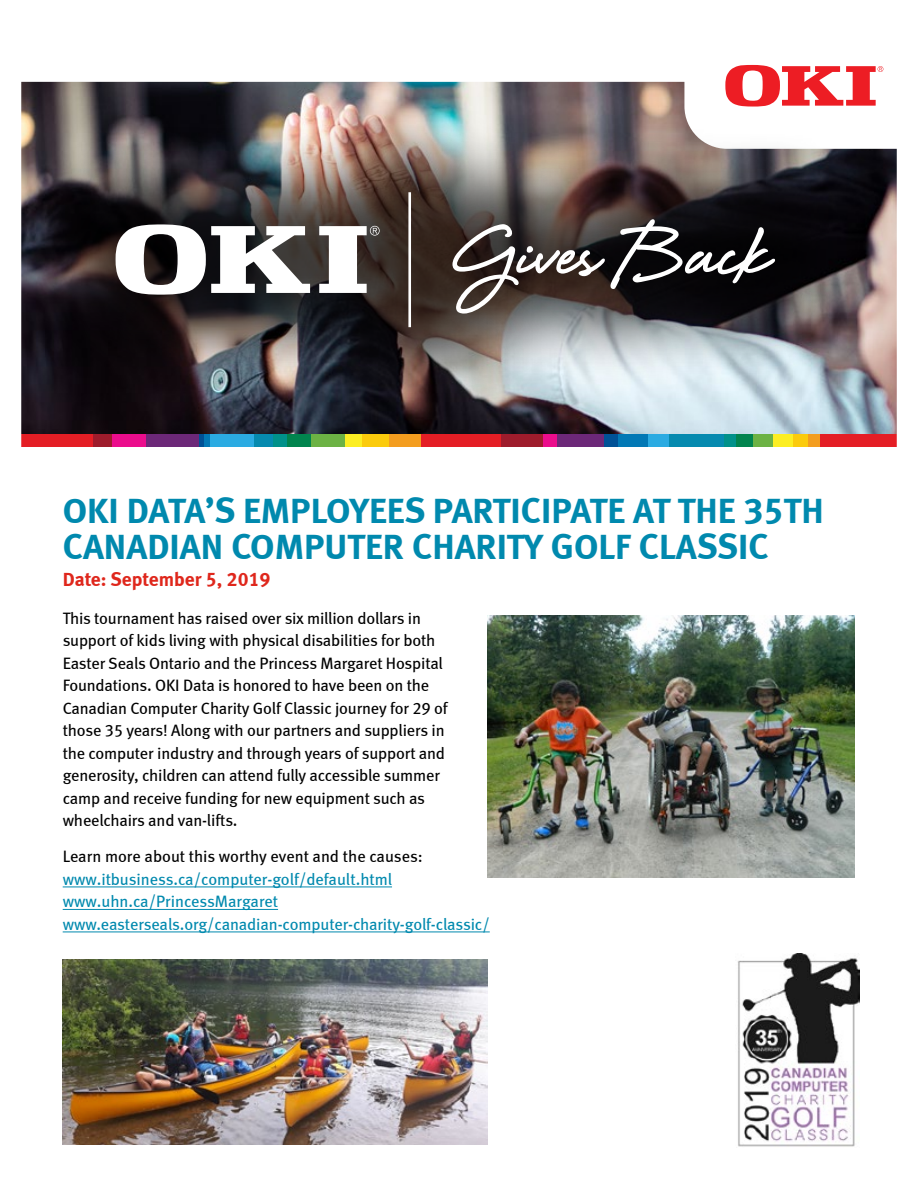
<style>
.page{position:relative;width:918px;height:1188px;background:#fff}
.page>*{position:absolute;margin:0;border:0;box-sizing:border-box;transform-origin:0 0}
.t1{font:36px/36px "Meta Bold LF";color:#0089ae}
.t2{font:19.5px "Meta Bold LF";color:#df271c}
.t3{font:16.5px/22.5px "Meta Book LF";letter-spacing:-.01em;color:#000}
.t4{font:16.5px/22.5px "Meta Book LF";letter-spacing:-.005em;color:#0089ae}
</style>
<div class="page">
<img style="left:63px;top:960px;width:424px;height:184px">
<hr style="left:63px;top:887px;width:329px;height:1px;background:#0089ae">
<hr style="left:63px;top:909px;width:215px;height:1px;background:#0089ae">
<hr style="left:63px;top:932px;width:427px;height:1px;background:#0089ae">
<svg style="left:21px;top:64px;width:876px;height:383px"></svg>
<svg style="left:725px;top:65px;width:158px;height:42px"></svg>
<div style="left:17px;top:94px;width:856px;height:330px;background:#000;opacity:.75"></div>
<svg style="left:116px;top:224px;width:264px;height:71px"></svg>
<hr style="left:408px;top:192px;width:3px;height:135px;background:#fff">
<svg style="left:452px;top:219px;width:324px;height:95px;background:#443f3f"></svg>
<img style="left:737px;top:954px;width:123px;height:193px">
<img style="left:487px;top:615px;width:367px;height:263px">
<h1 class="t1" style="left:63px;top:492px;width:763px">OKI DATA’S EMPLOYEES PARTICIPATE AT THE 35TH<br>CANADIAN COMPUTER CHARITY GOLF CLASSIC</h1>
<p class="t2" style="left:63px;top:568px;width:209px">Date: September 5, 2019</p>
<p class="t3" style="left:63px;top:606px;width:387px">This tournament has raised over six million dollars in support of kids living with physical disabilities for both Easter Seals Ontario and the Princess Margaret Hospital Foundations. OKI Data is honored to have been on the Canadian Computer Charity Golf Classic journey for 29 of those 35 years! Along with our partners and suppliers in the computer industry and through years of support and generosity, children can attend fully accessible summer camp and receive funding for new equipment such as wheelchairs and van-lifts.</p>
<p class="t3" style="left:63px;top:845px;width:362px">Learn more about this worthy event and the causes:</p>
<p class="t4" style="left:63px;top:867px;width:429px">www.itbusiness.ca/computer-golf/default.html www.uhn.ca/PrincessMargaret www.easterseals.org/canadian-computer-charity-golf-classic/</p>
</div>
